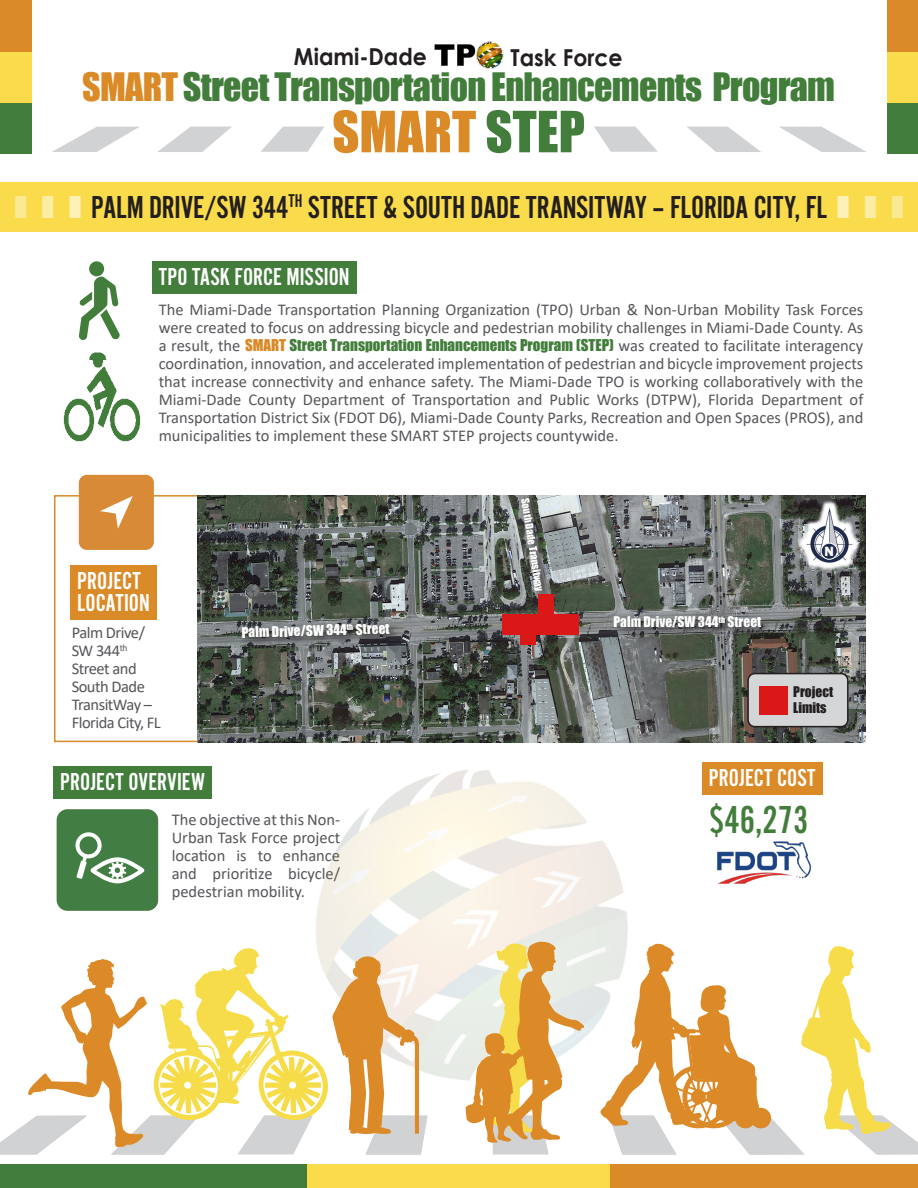
<style>
.page{position:relative;width:918px;height:1188px;background:#fff}
.page>*{position:absolute;margin:0;border:0;box-sizing:border-box;transform-origin:0 0}
.t1{font:52.5px "Impact";color:#da8a27}
.t2{font:40.5px "Alternate Got No 2 D";color:#427d3b}
.t3{font:36px "Impact";letter-spacing:-.02em;color:#427d3b}
.Title_Tab_Green{font:33px "Alternate Got No 2 D";letter-spacing:-.01em;color:#231f20}
.Body_Title__-_blue_b{font:25.5px/22.5px "Alternate Got No 2 D";color:#fff}
.t4{font:700 23.4px "Century Gothic";color:#231f20;scale:.94 1}
.Body_Copy{font:16.5px/18px "Calibri";color:#55565a;text-align:justify}
.Body_Copy-2{font:16.5px/18px "Calibri";letter-spacing:-.03em;color:#55565a}
.Body_Copy-3{font:15px "Impact";color:#427d3b}
.t5{font:800 13.65px "Franklin Gothic";color:#fff}
.t6{font:13.5px "Impact";color:#fff}
.t7{font:13.5px/16.2px "Impact";color:#231f20}
.t8{font:10.05px "Impact";color:#fff}
.s1{color:#da8a27}
.s2{color:#427d3b}
.s3{color:#fbe994}
.s4{color:#fceda5}
.s5{color:#fdf1b7}
.s6{font-family:"Calibri";font-size:16.5px;color:#55565a}
</style>
<div class="page">
<div style="left:54px;top:495px;width:149px;height:247px;border:2px solid #da8a27"></div>
<img style="left:198px;top:495px;width:667px;height:247px">
<svg style="left:52px;top:127px;width:87px;height:25px"></svg>
<svg style="left:157px;top:127px;width:74px;height:25px"></svg>
<svg style="left:261px;top:127px;width:63px;height:25px"></svg>
<div style="left:0;top:182px;width:918px;height:50px;background:#f9db4c"></div>
<div style="left:152px;top:261px;width:204px;height:32px;background:#427d3b"></div>
<div style="left:0;top:102px;width:31px;height:51px;background:#427d3b"></div>
<div style="left:887px;top:102px;width:31px;height:51px;background:#427d3b"></div>
<div style="left:0;top:51px;width:31px;height:51px;background:#f9db4c"></div>
<div style="left:887px;top:51px;width:31px;height:51px;background:#f9db4c"></div>
<div style="left:0;top:0;width:31px;height:51px;background:#da8a27"></div>
<div style="left:887px;top:0;width:31px;height:51px;background:#da8a27"></div>
<img style="left:434px;top:41px;width:69px;height:28px">
<div style="left:53px;top:767px;width:159px;height:32px;background:#427d3b"></div>
<div style="left:702px;top:762px;width:120px;height:32px;background:#da8a27"></div>
<div style="left:70px;top:565px;width:87px;height:55px;background:#da8a27"></div>
<div style="left:79px;top:475px;width:75px;height:75px;background:#d88a36;border-radius:8px"></div>
<svg style="left:100px;top:496px;width:33px;height:33px"></svg>
<div style="left:57px;top:809px;width:101px;height:102px;background:#427e43;border-radius:11px"></div>
<svg style="left:75px;top:832px;width:69px;height:51px"></svg>
<div style="left:89px;top:261px;width:15px;height:15px;background:#427d3b;border-radius:50%"></div>
<svg style="left:79px;top:275px;width:41px;height:65px"></svg>
<img style="left:63px;top:352px;width:78px;height:90px">
<svg style="left:780px;top:127px;width:86px;height:25px"></svg>
<svg style="left:687px;top:127px;width:74px;height:25px"></svg>
<svg style="left:594px;top:127px;width:64px;height:25px"></svg>
<img style="left:717px;top:841px;width:95px;height:43px">
<div style="left:0;top:1165px;width:307px;height:23px;background:#427d3b"></div>
<div style="left:307px;top:1165px;width:307px;height:23px;background:#f9db4c"></div>
<div style="left:611px;top:1165px;width:307px;height:23px;background:#da8a27"></div>
<div style="left:610px;top:613px;width:162px;height:26px;background:#231f20;opacity:.75"></div>
<div style="left:238px;top:620px;width:163px;height:29px;background:#231f20;opacity:.75"></div>
<div style="left:518px;top:495px;width:35px;height:108px;background:#231f20;opacity:.75"></div>
<div style="left:521px;top:620px;width:15px;height:25px;background:#da1818"></div>
<div style="left:539px;top:594px;width:15px;height:25px;background:#da1818"></div>
<div style="left:502px;top:614px;width:77px;height:21px;background:#da1818"></div>
<div style="left:748px;top:674px;width:100px;height:53px;background:#d4d5d7;border-radius:7px"></div>
<div style="left:747px;top:673px;width:102px;height:54px;border:2px solid #231f20;border-radius:7px"></div>
<div style="left:759px;top:686px;width:29px;height:29px;background:#da1818"></div>
<svg style="left:798px;top:500px;width:63px;height:71px"></svg>
<div style="left:801px;top:501px;width:58px;height:67px;background:#fff;opacity:.89"></div>
<img style="left:802px;top:506px;width:55px;height:58px">
<div style="left:821px;top:543px;width:16px;height:16px;background:#1f2b4c;border-radius:50%"></div>
<div style="left:821px;top:543px;width:17px;height:17px;border:1px solid #fff;border-radius:50%"></div>
<img style="left:316px;top:770px;width:312px;height:310px">
<svg style="left:466px;top:942px;width:118px;height:212px"></svg>
<svg style="left:0;top:948px;width:427px;height:207px"></svg>
<svg style="left:600px;top:944px;width:318px;height:211px"></svg>
<hr style="left:666px;top:1029px;width:14px;height:4px;background:#db8a27;border-radius:2px">
<p class="t4" style="left:294px;top:39px;width:143px">Miami-Dade</p>
<p class="t4" style="left:511px;top:40px;width:121px">Task Force</p>
<p class="t3" style="left:82px;top:59px;width:754px"><span class="s1">SMART</span> Street Transportation Enhancements Program</p>
<p class="t1" style="left:332px;top:91px;width:254px">SMART <span class="s2">STEP</span></p>
<p class="Title_Tab_Green" style="left:10px;top:190px;width:900px"><span class="s3">▮</span> <span class="s4">▮</span> <span class="s5">▮</span> PALM DRIVE/SW 344<sup>TH</sup> STREET &amp; SOUTH DADE TRANSITWAY – FLORIDA CITY, FL <span class="s5">▮</span> <span class="s4">▮</span> <span class="s3">▮</span></p>
<p class="Body_Title__-_blue_b" style="left:159px;top:266px;width:192px">TPO TASK FORCE MISSION</p>
<p class="Body_Copy" style="left:159px;top:300px;width:706px">The Miami-Dade Transportation Planning Organization (TPO) Urban &amp; Non-Urban Mobility Task Forces were created to focus on addressing bicycle and pedestrian mobility challenges in Miami-Dade County. As</p>
<p class="Body_Copy-3" style="left:159px;top:333px;width:706px"><span class="s6">a result, the</span> <span class="s1">SMART</span> Street Transportation Enhancements Program (STEP) <span class="s6">was created to facilitate interagency</span></p>
<p class="Body_Copy" style="left:159px;top:354px;width:706px">coordination, innovation, and accelerated implementation of pedestrian and bicycle improvement projects that increase connectivity and enhance safety. The Miami-Dade TPO is working collaboratively with the Miami-Dade County Department of Transportation and Public Works (DTPW), Florida Department of Transportation District Six (FDOT D6), Miami-Dade County Parks, Recreation and Open Spaces (PROS), and municipalities to implement these SMART STEP projects countywide.</p>
<p class="Body_Title__-_blue_b" style="left:77px;top:570px;width:74px">PROJECT<br>LOCATION</p>
<p class="Body_Copy-2" style="left:72px;top:624px;width:91px">Palm Drive/<br>SW 344<sup>th<br></sup>Street and<br>South Dade<br>TransitWay –<br>Florida City, FL</p>
<p class="Body_Title__-_blue_b" style="left:60px;top:771px;width:147px">PROJECT OVERVIEW</p>
<p class="t6" style="left:241px;top:622px;width:149px;rotate:-2deg">Palm Drive/SW 344<sup>th</sup> Street</p>
<p class="Body_Copy" style="left:172px;top:810px;width:170px">The objective at this Non-Urban Task Force project location is to enhance and prioritize bicycle/ pedestrian mobility.</p>
<p class="t8" style="left:533px;top:497px;width:95px;rotate:81deg">South Dade Transitway</p>
<p class="t6" style="left:613px;top:612px;width:149px">Palm Drive/SW 344<sup>th</sup> Street</p>
<p class="t5" style="left:825px;top:542px;width:11px">N</p>
<p class="t7" style="left:793px;top:683px;width:41px">Project<br>Limits</p>
<p class="Body_Title__-_blue_b" style="left:709px;top:767px;width:108px">PROJECT COST</p>
<p class="t2" style="left:709px;top:798px;width:101px">$46,273</p>
</div>
